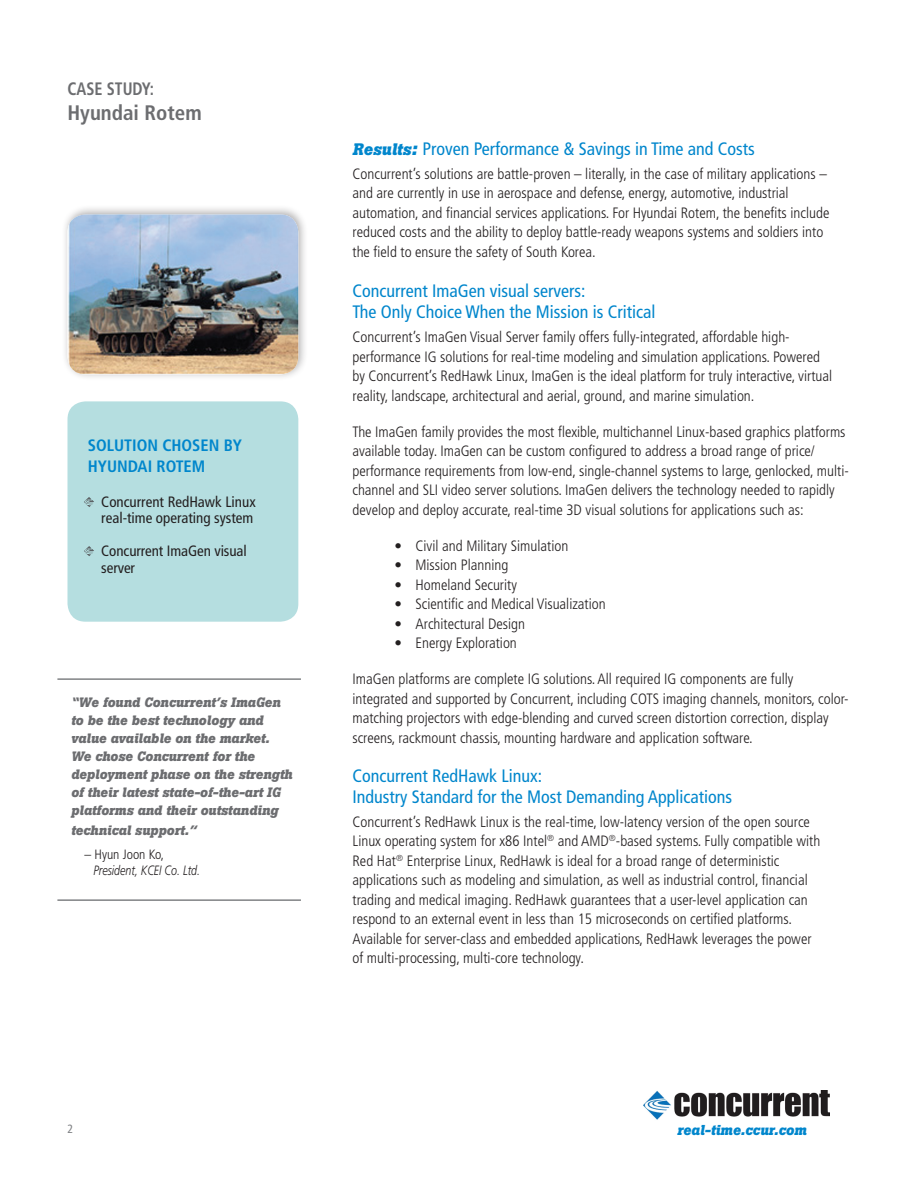
<style>
.page{position:relative;width:918px;height:1188px;background:#fff}
.page>*{position:absolute;margin:0;border:0;box-sizing:border-box;transform-origin:0 0}
.t1{font:700 condensed 21px "Frutiger";color:#6c6d70}
.t2{font:condensed 18px/21px "Frutiger";color:#0086cc}
.t3{font:700 condensed 18px "Frutiger";color:#6c6d70;scale:.9 1}
.t4{font:700 condensed 16.5px "Frutiger";color:#0086cc}
.t5{font:300 condensed 15px/19.5px "Frutiger";color:#231f20}
.t6{font:condensed 15px/16.5px "Frutiger";color:#231f20}
.t7{font:italic 700 14.25px "Boton";color:#0086cc}
.t8{font:italic 700 13.5px/18px "Boton";color:#6c6d70}
.t9{font:italic 300 13.5px "Frutiger";color:#231f20;scale:.79 1}
.t10{font:300 condensed 13.5px "Frutiger";color:#231f20}
.t11{font:condensed 12px "Frutiger";color:#808285}
.s1{font-family:"Boton";font-weight:700;font-style:italic;font-stretch:normal;font-size:16.5px}
.s2{font-family:"Boton";font-weight:700;font-style:italic;font-stretch:normal}
</style>
<div class="page">
<img style="left:643px;top:1091px;width:187px;height:29px">
<hr style="left:57px;top:678px;width:244px;height:2px;background:#808285">
<hr style="left:57px;top:899px;width:244px;height:2px;background:#808285">
<div style="left:61px;top:204px;width:248px;height:177px;background:#231f20;opacity:.35"></div>
<img style="left:68px;top:214px;width:230px;height:160px">
<div style="left:68px;top:401px;width:230px;height:221px;background:#b5dee0;border-radius:18px"></div>
<svg style="left:84px;top:546px;width:10px;height:10px"></svg>
<svg style="left:84px;top:497px;width:10px;height:10px"></svg>
<p class="t3" style="left:68px;top:78px;width:98px">CASE STUDY:</p>
<h1 class="t1" style="left:68px;top:100px;width:136px">HYUNDAI ROTEM</h1>
<p class="t4" style="left:88px;top:436px;width:114px">SOLUTION CHOSEN</p>
<p class="t4" style="left:224px;top:436px;width:10px">BY</p>
<p class="t4" style="left:88px;top:457px;width:119px">HYUNDAI ROTEM</p>
<p class="t6" style="left:101px;top:494px;width:156px">Concurrent RedHawk Linux real-time operating system</p>
<p class="t6" style="left:101px;top:543px;width:147px">Concurrent ImaGen visual server</p>
<p class="t8" style="left:71px;top:694px;width:223px">“We found Concurrent’s ImaGen to be the best technology and value available on the market.<br>We chose Concurrent for the deployment phase on the strength of their latest state-of-the-art IG platforms and their outstanding</p>
<p class="t8" style="left:71px;top:821px;width:127px">technical support.”</p>
<p class="t10" style="left:85px;top:846px;width:81px">– Hyun Joon Ko,</p>
<p class="t9" style="left:94px;top:863px;width:137px">President, KCEI Co. Ltd.</p>
<p class="t2" style="left:352px;top:138px;width:404px"><span class="s1">Results</span><span class="s2">:</span> Proven Performance &amp; Savings in Time and Costs</p>
<p class="t5" style="left:352px;top:164px;width:478px">Concurrent’s solutions are battle-proven – literally, in the case of military applications – and are currently in use in aerospace and defense, energy, automotive, industrial automation, and financial services applications. For Hyundai Rotem, the benefits include reduced costs and the ability to deploy battle-ready weapons systems and soldiers into the field to ensure the safety of South Korea.</p>
<p class="t2" style="left:352px;top:281px;width:304px">Concurrent ImaGen visual servers:<br>The Only Choice When the Mission is Critical</p>
<p class="t5" style="left:352px;top:328px;width:481px">Concurrent’s ImaGen Visual Server family offers fully-integrated, affordable high&shy;performance IG solutions for real-time modeling and simulation applications. Powered by Concurrent’s RedHawk Linux, ImaGen is the ideal platform for truly interactive, virtual reality, landscape, architectural and aerial, ground, and marine simulation.</p>
<p class="t5" style="left:352px;top:422px;width:498px">The ImaGen family provides the most flexible, multichannel Linux-based graphics platforms available today. ImaGen can be custom configured to address a broad range of price/ performance requirements from low-end, single-channel systems to large, genlocked, multi&shy;channel and SLI video server solutions. ImaGen delivers the technology needed to rapidly develop and deploy accurate, real-time 3D visual solutions for applications such as:</p>
<p class="t5" style="left:394px;top:536px;width:175px">• Civil and Military Simulation</p>
<p class="t5" style="left:394px;top:556px;width:115px">• Mission Planning</p>
<p class="t5" style="left:394px;top:575px;width:124px">• Homeland Security</p>
<p class="t5" style="left:394px;top:595px;width:213px">• Scientific and Medical Visualization</p>
<p class="t5" style="left:394px;top:614px;width:132px">• Architectural Design</p>
<p class="t5" style="left:394px;top:634px;width:124px">• Energy Exploration</p>
<p class="t5" style="left:352px;top:670px;width:498px">ImaGen platforms are complete IG solutions. All required IG components are fully integrated and supported by Concurrent, including COTS imaging channels, monitors, color&shy;matching projectors with edge-blending and curved screen distortion correction, display screens, rackmount chassis, mounting hardware and application software.</p>
<p class="t2" style="left:352px;top:765px;width:381px">Concurrent RedHawk Linux:<br>Industry Standard for the Most Demanding Applications</p>
<p class="t5" style="left:352px;top:812px;width:469px">Concurrent’s RedHawk Linux is the real-time, low-latency version of the open source Linux operating system for x86 Intel<sup>®</sup> and AMD<sup>®</sup>-based systems. Fully compatible with Red Hat<sup>®</sup> Enterprise Linux, RedHawk is ideal for a broad range of deterministic applications such as modeling and simulation, as well as industrial control, financial trading and medical imaging. RedHawk guarantees that a user-level application can respond to an external event in less than 15 microseconds on certified platforms.<br>Available for server-class and embedded applications, RedHawk leverages the power of multi-processing, multi-core technology.</p>
<p class="t11" style="left:68px;top:1122px;width:7px">2</p>
<p class="t7" style="left:677px;top:1121px;width:131px">real-time.ccur.com</p>
</div>
